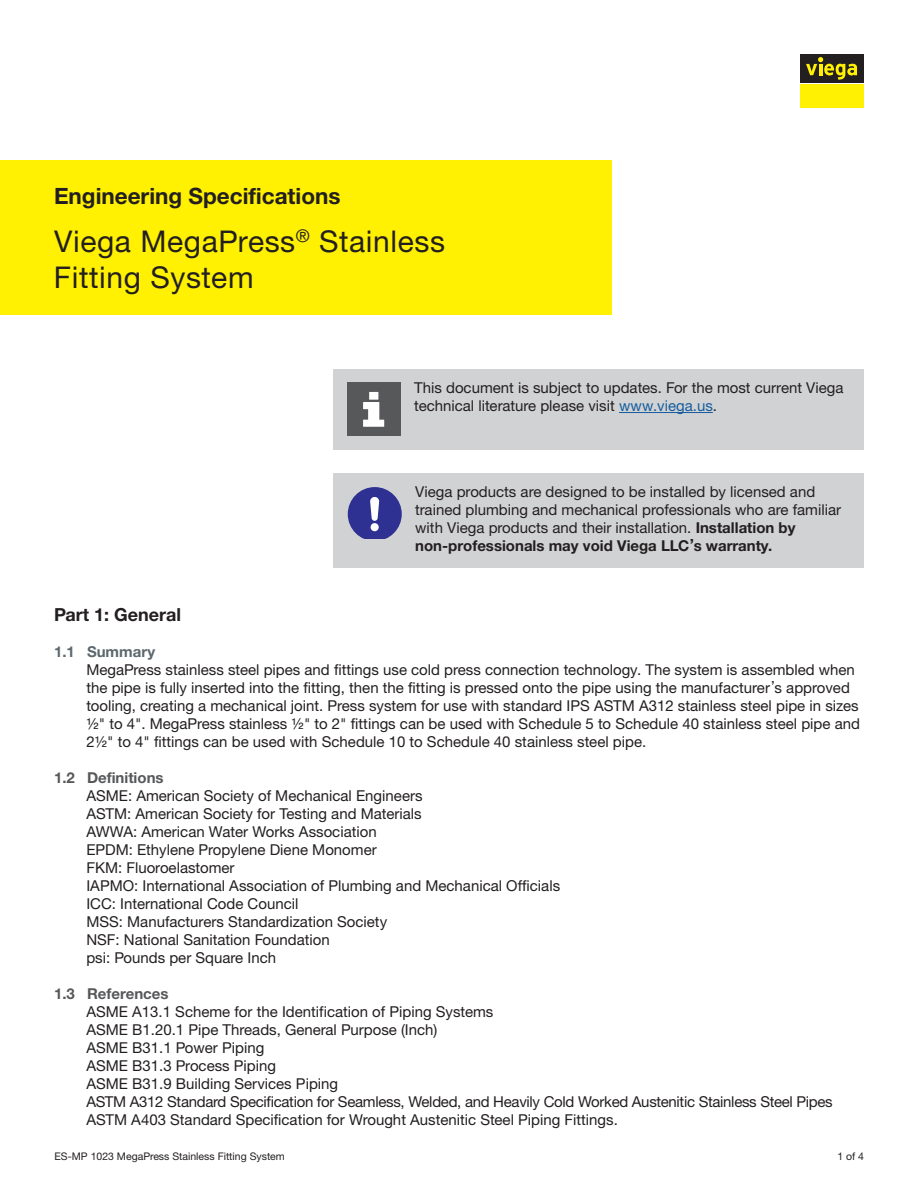
<style>
.page{position:relative;width:918px;height:1188px;background:#fff}
.page>*{position:absolute;margin:0;border:0;box-sizing:border-box;transform-origin:0 0}
.t1{font:30px/36px "M Ying Hei PR Cfor Viega W4";letter-spacing:.02em;color:#231f20}
.t2{font:22.5px "M Ying Hei PR Cfor Viega W7";color:#231f20}
.t3{font:18px "M Ying Hei PR Cfor Viega W7";color:#231f20}
.t4{font:15px/18px "M Ying Hei PR Cfor Viega W4";color:#231f20}
.t5{font:15px "M Ying Hei PR Cfor Viega W7";color:#231f20}
.t6{font:15px "M Ying Hei PR Cfor Viega W7";color:#57585a}
.t7{font:15px "M Ying Hei PR Cfor Viega W7";color:#5c686e}
.t8{font:10.5px "M Ying Hei PR Cfor Viega W4";color:#231f20}
.s1{color:#175d9e}
.s2{font-family:"M Ying Hei PR Cfor Viega W7"}
</style>
<div class="page">
<div style="left:800px;top:85px;width:64px;height:23px;background:#fff101"></div>
<div style="left:800px;top:54px;width:64px;height:28px;background:#231f20"></div>
<svg style="left:806px;top:57px;width:51px;height:23px"></svg>
<div style="left:0;top:160px;width:612px;height:155px;background:#fff101"></div>
<div style="left:333px;top:473px;width:531px;height:95px;background:#d1d2d4"></div>
<svg style="left:348px;top:487px;width:54px;height:52px"></svg>
<div style="left:333px;top:369px;width:531px;height:81px;background:#d1d2d4"></div>
<hr style="left:619px;top:412px;width:94px;height:1px;background:#175d9e">
<div style="left:347px;top:382px;width:54px;height:54px;background:#57585a"></div>
<svg style="left:363px;top:392px;width:21px;height:35px"></svg>
<h2 class="t2" style="left:54px;top:182px;width:288px">Engineering Specifications</h2>
<h1 class="t1" style="left:54px;top:223px;width:393px">Viega MegaPress<sup>®</sup> Stainless<br>Fitting System</h1>
<p class="t4" style="left:414px;top:379px;width:431px">This document is subject to updates. For the most current Viega technical literature please visit <span class="s1">www.viega.us</span>.</p>
<p class="t4" style="left:415px;top:483px;width:427px">Viega products are designed to be installed by licensed and trained plumbing and mechanical professionals who are familiar with Viega products and their installation. <span class="s2">Installation by</span></p>
<p class="t5" style="left:415px;top:537px;width:358px">non-professionals may void Viega LLC’s warranty.</p>
<p class="t3" style="left:54px;top:603px;width:129px">Part 1: General</p>
<p class="t7" style="left:54px;top:642px;width:103px">1.1 Summary</p>
<p class="t4" style="left:86px;top:660px;width:775px">MegaPress stainless steel pipes and fittings use cold press connection technology. The system is assembled when the pipe is fully inserted into the fitting, then the fitting is pressed onto the pipe using the manufacturer’s approved tooling, creating a mechanical joint. Press system for use with standard IPS ASTM A312 stainless steel pipe in sizes ½" to 4". MegaPress stainless ½" to 2" fittings can be used with Schedule 5 to Schedule 40 stainless steel pipe and 2½" to 4" fittings can be used with Schedule 10 to Schedule 40 stainless steel pipe.</p>
<p class="t6" style="left:54px;top:768px;width:111px">1.2 Definitions</p>
<p class="t4" style="left:86px;top:786px;width:475px">ASME: American Society of Mechanical Engineers<br>ASTM: American Society for Testing and Materials<br>AWWA: American Water Works Association<br>EPDM: Ethylene Propylene Diene Monomer<br>FKM: Fluoroelastomer<br>IAPMO: International Association of Plumbing and Mechanical Officials ICC: International Code Council<br>MSS: Manufacturers Standardization Society<br>NSF: National Sanitation Foundation<br>psi: Pounds per Square Inch</p>
<p class="t6" style="left:54px;top:984px;width:116px">1.3 References</p>
<p class="t4" style="left:86px;top:1002px;width:748px">ASME A13.1 Scheme for the Identification of Piping Systems<br>ASME B1.20.1 Pipe Threads, General Purpose (Inch)<br>ASME B31.1 Power Piping<br>ASME B31.3 Process Piping<br>ASME B31.9 Building Services Piping<br>ASTM A312 Standard Specification for Seamless, Welded, and Heavily Cold Worked Austenitic Stainless Steel Pipes ASTM A403 Standard Specification for Wrought Austenitic Steel Piping Fittings.</p>
<p class="t8" style="left:55px;top:1150px;width:232px">ES-MP 1023 MegaPress Stainless Fitting System</p>
<p class="t8" style="left:837px;top:1150px;width:28px">1 of 4</p>
</div>
